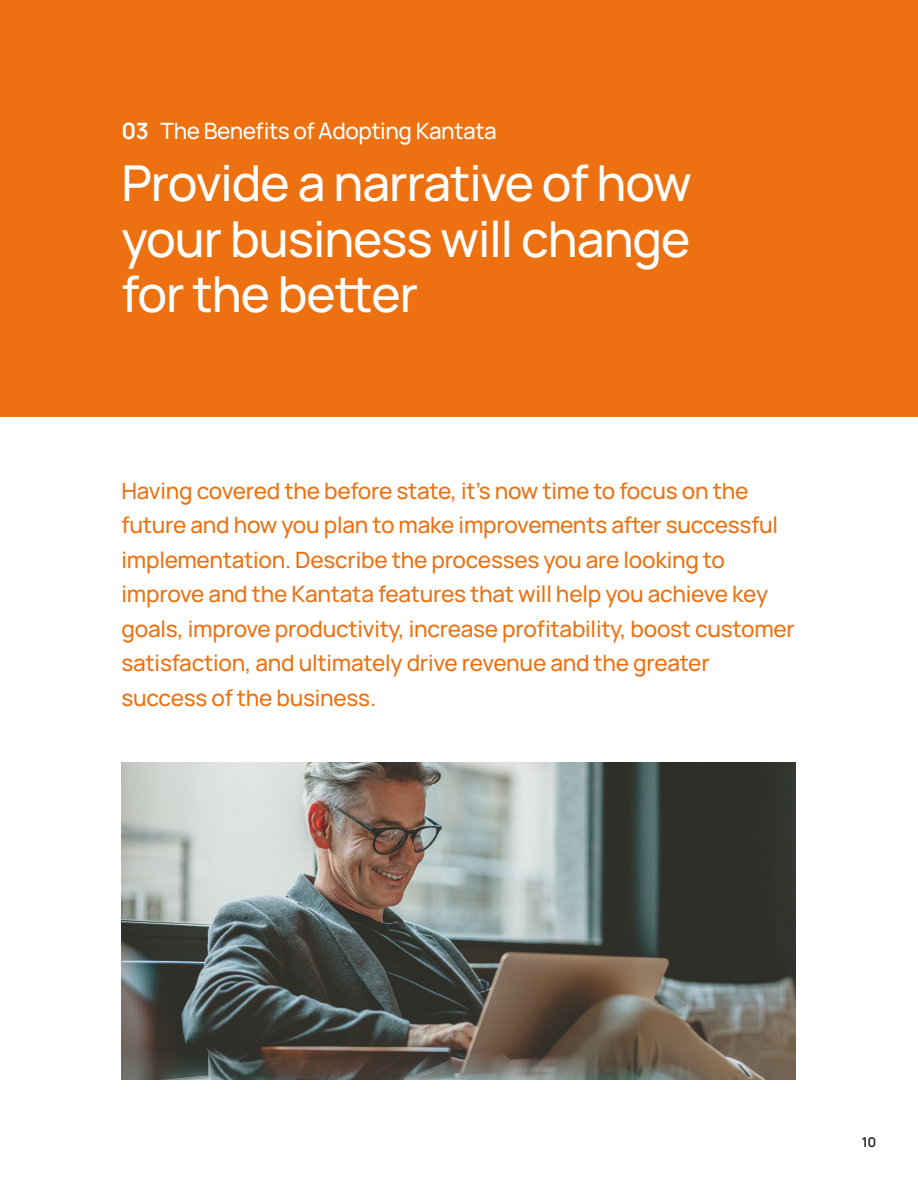
<style>
.page{position:relative;width:918px;height:1188px;background:#fff}
.page>*{position:absolute;margin:0;border:0;box-sizing:border-box;transform-origin:0 0}
.t1{font:500 49.5px/55.5px "Manrope";letter-spacing:-.02em;color:#fff;text-align:justify}
.t2{font:500 22.5px/34.5px "Manrope";letter-spacing:-.01em;color:#ed7111}
.t3{font:500 22.5px "Manrope";letter-spacing:-.02em;color:#fff}
.t4{font:700 13.5px "Manrope";color:#2e2d2c}
.s1{font-weight:700}
</style>
<div class="page">
<div style="left:0;top:0;width:918px;height:417px;background:#ed7111"></div>
<img style="left:121px;top:762px;width:675px;height:318px">
<p class="t3" style="left:122px;top:115px;width:377px"><span class="s1">03</span> The Benefits of Adopting Kantata</p>
<h1 class="t1" style="left:122px;top:153px;width:572px">Provide a narrative of how your business will change for the better</h1>
<p class="t2" style="left:122px;top:472px;width:675px">Having covered the before state, it’s now time to focus on the future and how you plan to make improvements after successful implementation. Describe the processes you are looking to improve and the Kantata features that will help you achieve key goals, improve productivity, increase profitability, boost customer satisfaction, and ultimately drive revenue and the greater success of the business.</p>
<p class="t4" style="left:862px;top:1132px;width:16px">10</p>
</div>
